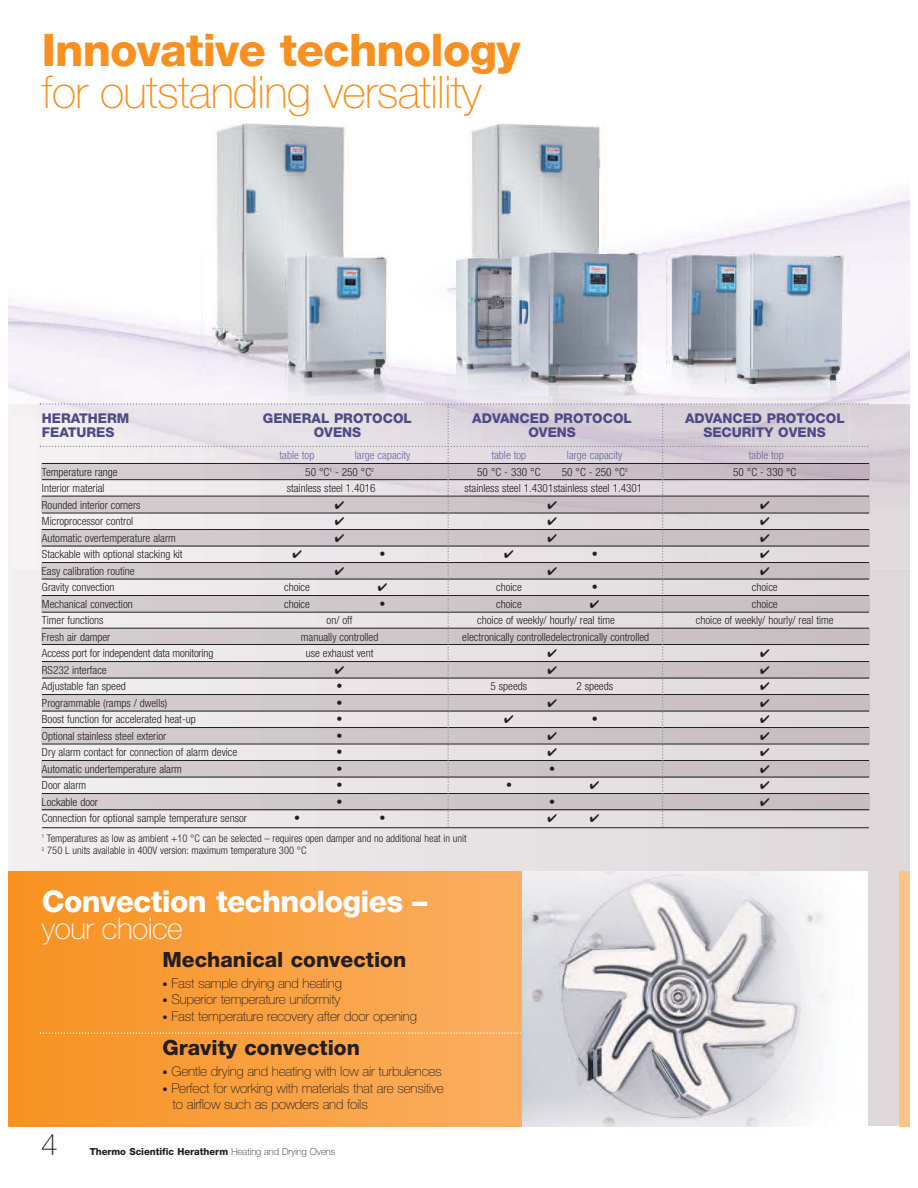
<style>
.page{position:relative;width:918px;height:1188px;background:#fff}
.page>*{position:absolute;margin:0;border:0;box-sizing:border-box;transform-origin:0 0}
.t1{font:100 45px "Helvetica Neue";letter-spacing:-.015em;color:#f7901e}
.t2{font:800 45px "Helvetica Neue";letter-spacing:-.02em;color:#f7901e}
.t3{font:800 30px "Helvetica Neue";letter-spacing:-.02em;color:#fff}
.t4{font:100 30px "Helvetica Neue";letter-spacing:-.015em;color:#fff}
.t5{font:100 30px "Helvetica Neue";color:#231f20}
.t6{font:800 21px "Helvetica Neue";color:#231f20}
.t7{font:100 13.5px/16.5px "Helvetica Neue";letter-spacing:-.015em;color:#231f20}
.t8{font:800 13.5px "Helvetica Neue";color:#4e4a85}
.t9{font:800 12px "Helvetica Neue";color:#231f20}
.t10{font:300 condensed 11.25px "Helvetica Neue";color:#231f20}
.t11{font:300 condensed 11.25px "Helvetica Neue";color:#6c679d}
.t12{font:300 condensed 10.5px/12.8px "Helvetica Neue";color:#231f20}
.t13{font:800 9.75px "Helvetica Neue";color:#231f20}
.s1{font-size:10.5px}
.s2{font-weight:100}
</style>
<div class="page">
<img style="left:9px;top:112px;width:900px;height:1014px">
<svg style="left:9px;top:872px;width:514px;height:255px;background:#f8a040"></svg>
<div style="left:900px;top:872px;width:9px;height:255px;background:#fdc388"></div>
<svg style="left:40px;top:1032px;width:483px;height:2px"></svg>
<img style="left:523px;top:872px;width:345px;height:255px">
<img style="left:202px;top:113px;width:148px;height:140px">
<img style="left:202px;top:253px;width:83px;height:143px">
<img style="left:290px;top:113px;width:17px;height:4px">
<img style="left:456px;top:112px;width:150px;height:142px">
<img style="left:447px;top:254px;width:76px;height:149px">
<img style="left:523px;top:248px;width:124px;height:155px">
<img style="left:666px;top:253px;width:60px;height:150px">
<img style="left:769px;top:250px;width:80px;height:153px">
<img style="left:726px;top:250px;width:43px;height:153px">
<img style="left:285px;top:253px;width:104px;height:150px">
<hr style="left:42px;top:463px;width:827px;height:1px;background:#231f20">
<hr style="left:42px;top:479px;width:827px;height:1px;background:#231f20">
<hr style="left:42px;top:496px;width:827px;height:1px;background:#231f20">
<hr style="left:42px;top:513px;width:827px;height:1px;background:#231f20">
<hr style="left:42px;top:529px;width:827px;height:1px;background:#231f20">
<hr style="left:42px;top:546px;width:827px;height:1px;background:#231f20">
<hr style="left:42px;top:562px;width:827px;height:1px;background:#231f20">
<hr style="left:42px;top:579px;width:827px;height:1px;background:#231f20">
<hr style="left:42px;top:595px;width:827px;height:1px;background:#231f20">
<hr style="left:42px;top:612px;width:827px;height:1px;background:#231f20">
<hr style="left:42px;top:628px;width:827px;height:1px;background:#231f20">
<hr style="left:42px;top:644px;width:827px;height:1px;background:#231f20">
<hr style="left:42px;top:661px;width:827px;height:1px;background:#231f20">
<hr style="left:42px;top:678px;width:827px;height:1px;background:#231f20">
<hr style="left:42px;top:694px;width:827px;height:1px;background:#231f20">
<hr style="left:42px;top:711px;width:827px;height:1px;background:#231f20">
<hr style="left:42px;top:727px;width:827px;height:1px;background:#231f20">
<hr style="left:42px;top:744px;width:827px;height:1px;background:#231f20">
<hr style="left:42px;top:760px;width:827px;height:1px;background:#231f20">
<hr style="left:42px;top:777px;width:827px;height:1px;background:#231f20">
<hr style="left:42px;top:793px;width:827px;height:1px;background:#231f20">
<hr style="left:42px;top:809px;width:827px;height:1px;background:#231f20">
<hr style="left:42px;top:827px;width:827px;height:1px;background:#231f20">
<svg style="left:40px;top:403px;width:828px;height:424px;background:#d1cbce"></svg>
<h1 class="t2" style="left:42px;top:33px;width:480px">Innovative technology</h1>
<h1 class="t1" style="left:42px;top:75px;width:441px">for outstanding versatility</h1>
<p class="t8" style="left:42px;top:414px;width:89px">HERATHERM</p>
<p class="t8" style="left:263px;top:414px;width:150px">GENERAL PROTOCOL</p>
<p class="t8" style="left:472px;top:414px;width:161px">ADVANCED PROTOCOL</p>
<p class="t8" style="left:685px;top:414px;width:161px">ADVANCED PROTOCOL</p>
<p class="t8" style="left:42px;top:427px;width:74px">FEATURES</p>
<p class="t8" style="left:314px;top:427px;width:49px">OVENS</p>
<p class="t8" style="left:528px;top:427px;width:49px">OVENS</p>
<p class="t8" style="left:703px;top:427px;width:124px">SECURITY OVENS</p>
<p class="t11" style="left:280px;top:451px;width:36px">table top</p>
<p class="t11" style="left:355px;top:451px;width:57px">large capacity</p>
<p class="t11" style="left:491px;top:451px;width:36px">table top</p>
<p class="t11" style="left:567px;top:451px;width:57px">large capacity</p>
<p class="t11" style="left:749px;top:451px;width:36px">table top</p>
<p class="t10" style="left:42px;top:468px;width:77px">Temperature range</p>
<p class="t10" style="left:305px;top:468px;width:70px">50 °C<sup>1</sup> - 250 °C<sup>2</sup></p>
<p class="t10" style="left:477px;top:468px;width:65px">50 °C - 330 °C</p>
<p class="t10" style="left:562px;top:468px;width:67px">50 °C - 250 °C<sup>2</sup></p>
<p class="t10" style="left:733px;top:468px;width:65px">50 °C - 330 °C</p>
<p class="t10" style="left:42px;top:484px;width:64px">Interior material</p>
<p class="t10" style="left:287px;top:484px;width:90px">stainless steel 1.4016</p>
<p class="t10" style="left:465px;top:484px;width:179px">stainless steel 1.4301stainless steel 1.4301</p>
<p class="t10" style="left:42px;top:501px;width:100px">Rounded interior corners</p>
<p class="t10" style="left:42px;top:517px;width:93px">Microprocessor control</p>
<p class="t10" style="left:42px;top:534px;width:135px">Automatic overtemperature alarm</p>
<p class="t10" style="left:42px;top:550px;width:142px">Stackable with optional stacking kit</p>
<p class="t9" style="left:380px;top:550px;width:7px">•</p>
<p class="t9" style="left:592px;top:550px;width:7px">•</p>
<p class="t10" style="left:42px;top:567px;width:94px">Easy calibration routine</p>
<p class="t10" style="left:42px;top:583px;width:74px">Gravity convection</p>
<p class="t10" style="left:284px;top:583px;width:27px">choice</p>
<p class="t10" style="left:496px;top:583px;width:27px">choice</p>
<p class="t9" style="left:592px;top:583px;width:7px">•</p>
<p class="t10" style="left:752px;top:583px;width:27px">choice</p>
<p class="t10" style="left:42px;top:600px;width:92px">Mechanical convection</p>
<p class="t10" style="left:284px;top:600px;width:27px">choice</p>
<p class="t9" style="left:380px;top:599px;width:7px">•</p>
<p class="t10" style="left:496px;top:600px;width:27px">choice</p>
<p class="t10" style="left:752px;top:600px;width:27px">choice</p>
<p class="t10" style="left:42px;top:616px;width:63px">Timer functions</p>
<p class="t10" style="left:327px;top:616px;width:28px">on/ off</p>
<p class="t10" style="left:477px;top:616px;width:139px">choice of weekly/ hourly/ real time</p>
<p class="t10" style="left:696px;top:616px;width:139px">choice of weekly/ hourly/ real time</p>
<p class="t10" style="left:42px;top:633px;width:70px">Fresh air damper</p>
<p class="t10" style="left:301px;top:633px;width:79px">manually controlled</p>
<p class="t10" style="left:462px;top:633px;width:188px">electronically controlledelectronically controlled</p>
<p class="t10" style="left:42px;top:649px;width:173px">Access port for independent data monitoring</p>
<p class="t10" style="left:306px;top:649px;width:69px">use exhaust vent</p>
<p class="t10" style="left:42px;top:666px;width:66px">RS232 interface</p>
<p class="t10" style="left:42px;top:682px;width:85px">Adjustable fan speed</p>
<p class="t9" style="left:337px;top:682px;width:7px">•</p>
<p class="t10" style="left:491px;top:682px;width:38px">5 speeds</p>
<p class="t10" style="left:576px;top:682px;width:38px">2 speeds</p>
<p class="t10" style="left:42px;top:699px;width:127px">Programmable (ramps / dwells)</p>
<p class="t9" style="left:337px;top:698px;width:7px">•</p>
<p class="t10" style="left:42px;top:715px;width:155px">Boost function for accelerated heat-up</p>
<p class="t9" style="left:337px;top:715px;width:7px">•</p>
<p class="t9" style="left:592px;top:715px;width:7px">•</p>
<p class="t10" style="left:42px;top:732px;width:126px">Optional stainless steel exterior</p>
<p class="t9" style="left:337px;top:731px;width:7px">•</p>
<p class="t10" style="left:42px;top:748px;width:197px">Dry alarm contact for connection of alarm device</p>
<p class="t9" style="left:337px;top:748px;width:7px">•</p>
<p class="t10" style="left:42px;top:765px;width:141px">Automatic undertemperature alarm</p>
<p class="t9" style="left:337px;top:764px;width:7px">•</p>
<p class="t9" style="left:549px;top:764px;width:7px">•</p>
<p class="t10" style="left:42px;top:781px;width:46px">Door alarm</p>
<p class="t9" style="left:337px;top:781px;width:7px">•</p>
<p class="t9" style="left:506px;top:781px;width:7px">•</p>
<p class="t10" style="left:42px;top:798px;width:58px">Lockable door</p>
<p class="t9" style="left:337px;top:797px;width:7px">•</p>
<p class="t9" style="left:549px;top:797px;width:7px">•</p>
<p class="t10" style="left:42px;top:814px;width:207px">Connection for optional sample temperature sensor</p>
<p class="t9" style="left:294px;top:814px;width:7px">•</p>
<p class="t9" style="left:380px;top:814px;width:7px">•</p>
<p class="t12" style="left:42px;top:832px;width:426px"><sup>1</sup> Temperatures as low as ambient +10 °C can be selected – requires open damper and no additional heat in unit<br><sup>2</sup> 750 L units available in 400V version: maximum temperature 300 °C</p>
<h2 class="t3" style="left:42px;top:890px;width:387px">Convection technologies –</h2>
<h2 class="t4" style="left:42px;top:917px;width:142px">your choice</h2>
<h3 class="t6" style="left:163px;top:952px;width:245px">Mechanical convection</h3>
<p class="t7" style="left:163px;top:976px;width:181px"><span class="s1">•</span> Fast sample drying and heating</p>
<p class="t7" style="left:163px;top:992px;width:180px"><span class="s1">•</span> Superior temperature uniformity</p>
<p class="t7" style="left:163px;top:1009px;width:256px"><span class="s1">•</span> Fast temperature recovery after door opening</p>
<h3 class="t6" style="left:163px;top:1040px;width:199px">Gravity convection</h3>
<p class="t7" style="left:163px;top:1064px;width:281px"><span class="s1">•</span> Gentle drying and heating with low air turbulences</p>
<p class="t7" style="left:173px;top:1081px;width:273px;text-indent:-10px"><span class="s1">•</span> Perfect for working with materials that are sensitive to airflow such as powders and foils</p>
<h2 class="t5" style="left:41px;top:1133px;width:18px">4</h2>
<p class="t13" style="left:90px;top:1148px;width:247px">Thermo Scientific Heratherm <span class="s2">Heating and Drying Ovens</span></p>
</div>
